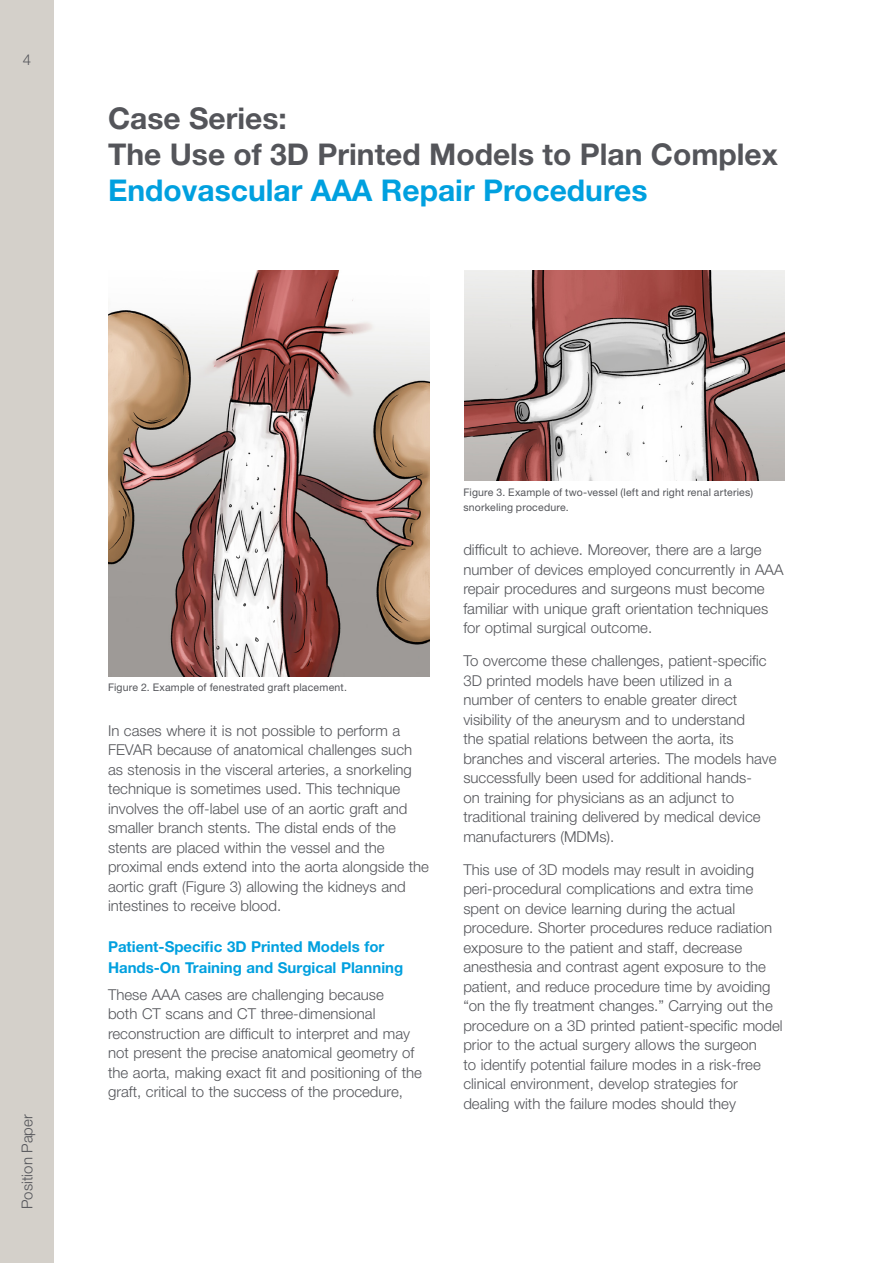
<style>
.page{position:relative;width:893px;height:1263px;background:#fff}
.page>*{position:absolute;margin:0;border:0;box-sizing:border-box;transform-origin:0 0}
.t1{font:700 30px/36px "Helvetica Neue LT Std";color:#54555a}
.t2{font:700 30px "Helvetica Neue LT Std";color:#00a0df}
.t3{font:300 15px/19.5px "Helvetica Neue LT Std";color:#54555a}
.t4{font:700 15px/21px "Helvetica Neue LT Std";color:#00a0df}
.t5{font:10.5px/15px "Helvetica Neue LT Std";letter-spacing:.02em;color:#54555a}
</style>
<div class="page">
<div style="left:0;top:0;width:54px;height:1263px;background:#d4d0ca"></div>
<img style="left:108px;top:270px;width:322px;height:406px">
<img style="left:464px;top:270px;width:321px;height:211px">
<p class="t3" style="left:23px;top:49px;width:10px">4</p>
<h1 class="t1" style="left:108px;top:100px;width:671px">Case Series:<br>The Use of 3D Printed Models to Plan Complex</h1>
<h1 class="t2" style="left:108px;top:172px;width:541px">Endovascular AAA Repair Procedures</h1>
<p class="t3" style="left:17px;top:1209px;width:96px;rotate:-90deg">Position Paper</p>
<p class="t5" style="left:108px;top:680px;width:240px">Figure 2. Example of fenestrated graft placement.</p>
<p class="t3" style="left:108px;top:720px;width:323px">In cases where it is not possible to perform a FEVAR because of anatomical challenges such as stenosis in the visceral arteries, a snorkeling technique is sometimes used. This technique involves the off-label use of an aortic graft and smaller branch stents. The distal ends of the stents are placed within the vessel and the proximal ends extend into the aorta alongside the aortic graft (Figure 3) allowing the kidneys and intestines to receive blood.</p>
<p class="t4" style="left:108px;top:936px;width:297px">Patient-Specific 3D Printed Models for<br>Hands-On Training and Surgical Planning</p>
<p class="t3" style="left:108px;top:984px;width:315px">These AAA cases are challenging because<br>both CT scans and CT three-dimensional reconstruction are difficult to interpret and may not present the precise anatomical geometry of the aorta, making exact fit and positioning of the graft, critical to the success of the procedure,</p>
<p class="t5" style="left:463px;top:484px;width:291px">Figure 3. Example of two-vessel (left and right renal arteries) snorkeling procedure.</p>
<p class="t3" style="left:463px;top:540px;width:322px">difficult to achieve. Moreover, there are a large number of devices employed concurrently in AAA repair procedures and surgeons must become familiar with unique graft orientation techniques for optimal surgical outcome.</p>
<p class="t3" style="left:463px;top:651px;width:315px">To overcome these challenges, patient-specific 3D printed models have been utilized in a number of centers to enable greater direct visibility of the aneurysm and to understand<br>the spatial relations between the aorta, its branches and visceral arteries. The models have successfully been used for additional hands-<br>on training for physicians as an adjunct to traditional training delivered by medical device manufacturers (MDMs).</p>
<p class="t3" style="left:463px;top:859px;width:321px">This use of 3D models may result in avoiding peri-procedural complications and extra time spent on device learning during the actual procedure. Shorter procedures reduce radiation exposure to the patient and staff, decrease anesthesia and contrast agent exposure to the patient, and reduce procedure time by avoiding “on the fly treatment changes.” Carrying out the procedure on a 3D printed patient-specific model prior to the actual surgery allows the surgeon<br>to identify potential failure modes in a risk-free clinical environment, develop strategies for dealing with the failure modes should they</p>
</div>
